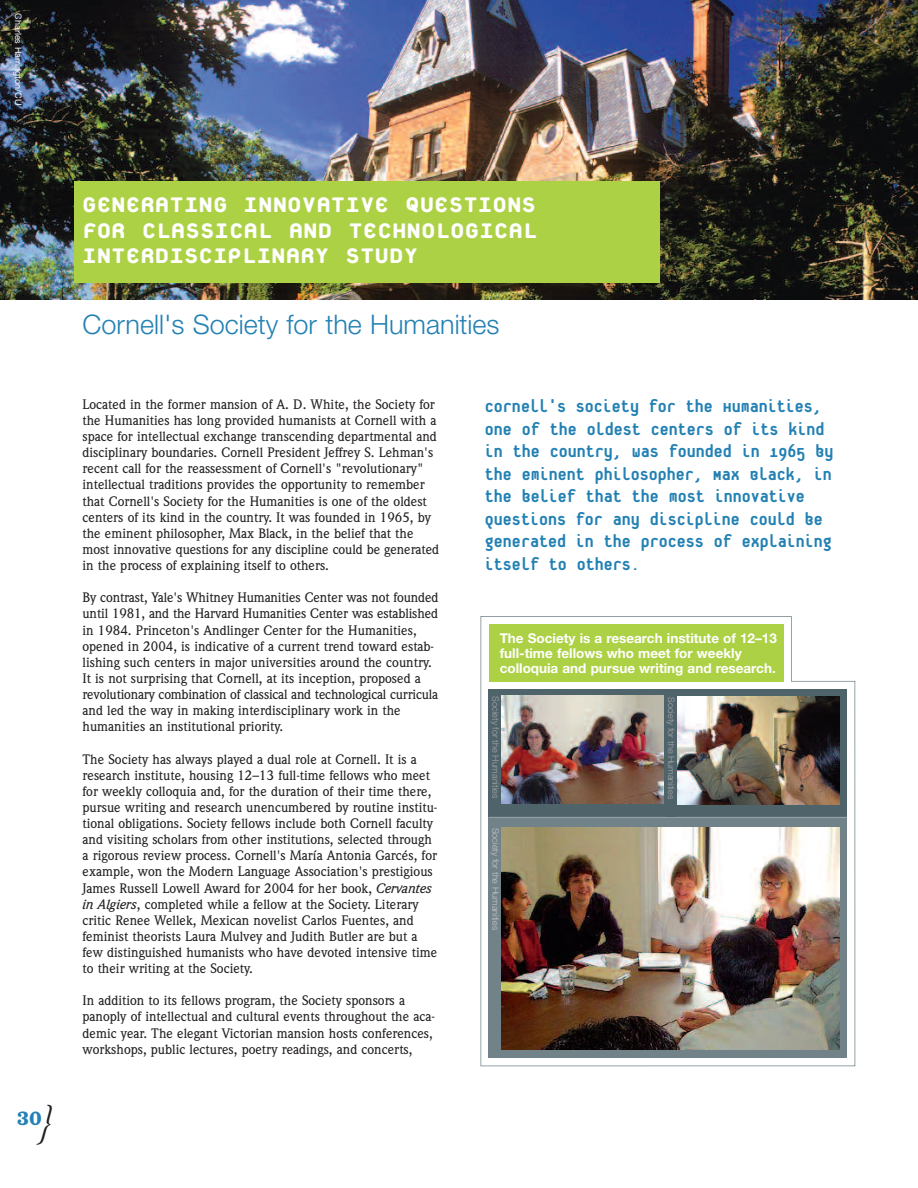
<style>
.page{position:relative;width:918px;height:1188px;background:#fff}
.page>*{position:absolute;margin:0;border:0;box-sizing:border-box;transform-origin:0 0}
.t1{font:italic 43.2px "Weidemann";color:#231f20}
.t2{font:800 31.5px/25.5px "Platelet";color:#fff;text-align:justify}
.t3{font:300 27px "Helvetica Neue";color:#2381b4}
.t4{font:800 19.5px/22.5px "Platelet";color:#2381b4}
.t5{font:700 17.55px "Belizio";color:#2381b4}
.t6{font:500 13.5px/16.2px "Weidemann";color:#231f20}
.t7{font:700 13.5px/15px "Helvetica Neue";color:#fff}
.t8{font:300 9px "Helvetica Neue";color:#a8a9ad}
.t9{font:300 9px "Helvetica Neue";color:#c7c8ca}
.t10{font:9px "Helvetica Neue";color:#fff}
.s1{font-style:italic}
</style>
<div class="page">
<img style="left:0;top:0;width:918px;height:299px">
<div style="left:75px;top:181px;width:585px;height:102px;background:#add145"></div>
<svg style="left:481px;top:616px;width:374px;height:450px"></svg>
<div style="left:489px;top:689px;width:358px;height:368px;background:#4f636a"></div>
<div style="left:489px;top:817px;width:358px;height:241px;background:#718289"></div>
<div style="left:489px;top:624px;width:294px;height:58px;background:#add145"></div>
<img style="left:502px;top:827px;width:337px;height:222px">
<hr style="left:489px;top:817px;width:358px;height:1px;background:#98a7ae">
<img style="left:502px;top:696px;width:162px;height:108px">
<img style="left:678px;top:697px;width:162px;height:108px">
<p class="t10" style="left:22px;top:13px;width:93px;rotate:90deg">Charles Harrington/CU</p>
<h1 class="t1" style="left:38px;top:1105px;width:13px">}</h1>
<p class="t5" style="left:16px;top:1108px;width:27px">30</p>
<h2 class="t2" style="left:82px;top:189px;width:457px">GENERATING INNOVATIVE QUESTIONS FOR CLASSICAL AND TECHNOLOGICAL INTERDISCIPLINARY STUDY</h2>
<h3 class="t3" style="left:83px;top:314px;width:419px">Cornell's Society for the Humanities</h3>
<p class="t6" style="left:83px;top:397px;width:358px">Located in the former mansion of A. D. White, the Society for the Humanities has long provided humanists at Cornell with a space for intellectual exchange transcending departmental and disciplinary boundaries. Cornell President Jeffrey S. Lehman's recent call for the reassessment of Cornell's "revolutionary" intellectual traditions provides the opportunity to remember that Cornell's Society for the Humanities is one of the oldest centers of its kind in the country. It was founded in 1965, by the eminent philosopher, Max Black, in the belief that the most innovative questions for any discipline could be generated in the process of explaining itself to others.</p>
<p class="t6" style="left:83px;top:591px;width:357px">By contrast, Yale's Whitney Humanities Center was not founded until 1981, and the Harvard Humanities Center was established in 1984. Princeton's Andlinger Center for the Humanities, opened in 2004, is indicative of a current trend toward estab&shy;lishing such centers in major universities around the country.<br>It is not surprising that Cornell, at its inception, proposed a revolutionary combination of classical and technological curricula and led the way in making interdisciplinary work in the humanities an institutional priority.</p>
<p class="t6" style="left:83px;top:752px;width:356px">The Society has always played a dual role at Cornell. It is a research institute, housing 12–13 full-time fellows who meet for weekly colloquia and, for the duration of their time there, pursue writing and research unencumbered by routine institu&shy;tional obligations. Society fellows include both Cornell faculty and visiting scholars from other institutions, selected through a rigorous review process. Cornell's María Antonia Garcés, for example, won the Modern Language Association's prestigious James Russell Lowell Award for 2004 for her book, <span class="s1">Cervantes in Algiers</span>, completed while a fellow at the Society. Literary critic Renee Wellek, Mexican novelist Carlos Fuentes, and feminist theorists Laura Mulvey and Judith Butler are but a few distinguished humanists who have devoted intensive time to their writing at the Society.</p>
<p class="t6" style="left:83px;top:994px;width:354px">In addition to its fellows program, the Society sponsors a panoply of intellectual and cultural events throughout the aca&shy;demic year. The elegant Victorian mansion hosts conferences, workshops, public lectures, poetry readings, and concerts,</p>
<p class="t4" style="left:485px;top:394px;width:350px">Cornell's Society for the Humanities, one of the oldest centers of its kind in the country, was founded in 1965 by the eminent philosopher, Max Black, in the belief that the most innovative questions for any discipline could be generated in the process of explaining itself to others.</p>
<p class="t7" style="left:500px;top:632px;width:279px">The Society is a research institute of 12–13 full-time fellows who meet for weekly colloquia and pursue writing and research.</p>
<p class="t8" style="left:499px;top:696px;width:104px;rotate:90deg">Society for the Humanities</p>
<p class="t8" style="left:675px;top:697px;width:104px;rotate:90deg">Society for the Humanities</p>
<p class="t9" style="left:499px;top:828px;width:104px;rotate:90deg">Society for the Humanities</p>
</div>
